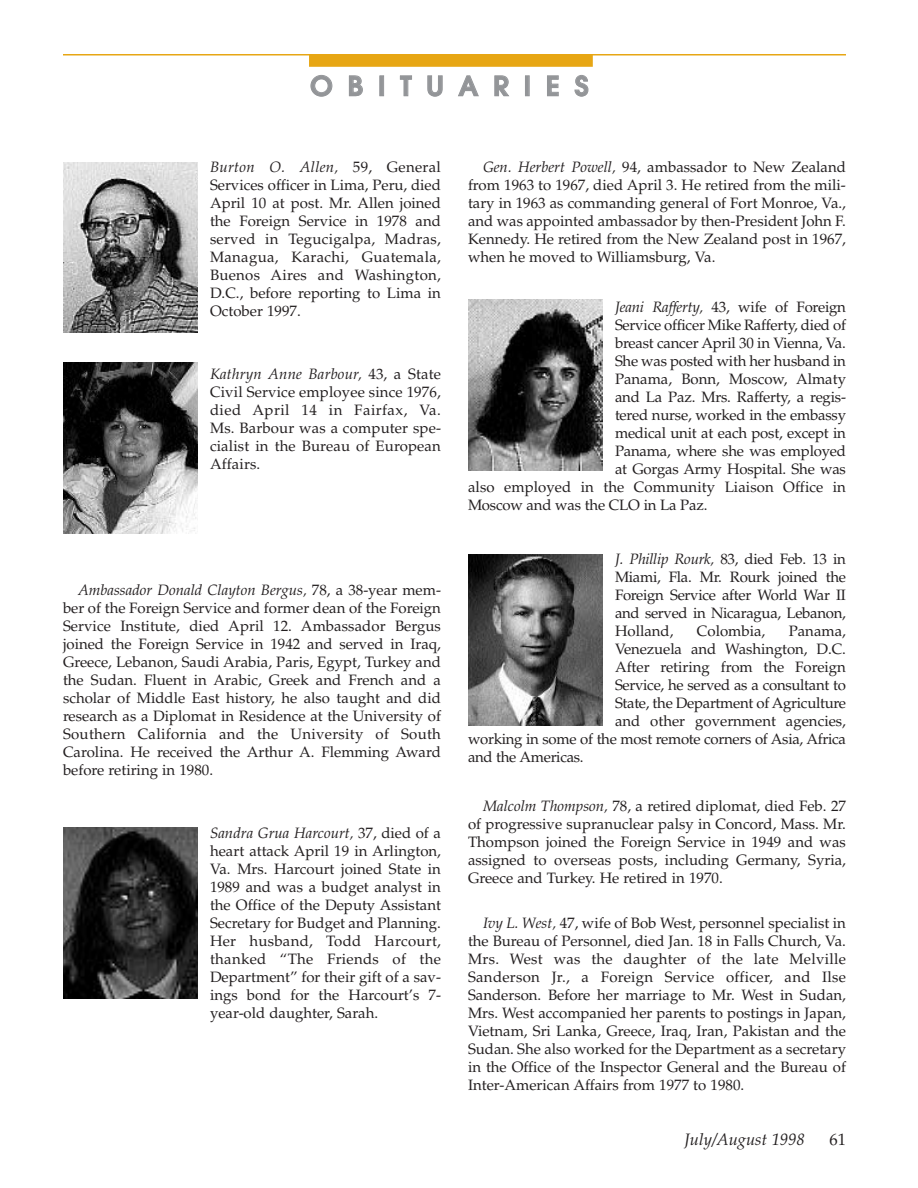
<style>
.page{position:relative;width:918px;height:1188px;background:#fff}
.page>*{position:absolute;margin:0;border:0;box-sizing:border-box;transform-origin:0 0}
.t1{font:600 27px "Avant Garde";letter-spacing:.545em;color:#939598}
.t2{font:italic 16.5px "Palatino";color:#231f20}
.t3{font:16.5px "Palatino";color:#231f20}
.t4{font:15px/18px "Palatino";letter-spacing:-.005em;color:#231f20;text-align:justify}
.s1{font-style:italic}
</style>
<div class="page">
<hr style="left:63px;top:54px;width:783px;height:2px;background:#e7a614">
<div style="left:309px;top:55px;width:284px;height:12px;background:#e7a614"></div>
<img style="left:63px;top:827px;width:135px;height:171px">
<img style="left:64px;top:162px;width:134px;height:171px">
<img style="left:63px;top:363px;width:135px;height:171px">
<img style="left:468px;top:554px;width:135px;height:171px">
<img style="left:468px;top:300px;width:135px;height:171px">
<h1 class="t1" style="left:310px;top:76px;width:280px">OBITUARIES</h1>
<p class="t4" style="left:210px;top:160px;width:233px"><span class="s1">Burton O. Allen,</span> 59, General Services officer in Lima, Peru, died April 10 at post. Mr. Allen joined the Foreign Service in 1978 and served in Tegucigalpa, Madras, Managua, Karachi, Guatemala, Buenos Aires and Washington, D.C., before reporting to Lima in October 1997.</p>
<p class="t4" style="left:210px;top:367px;width:233px"><span class="s1">Kathryn Anne Barbour,</span> 43, a State Civil Service employee since 1976, died April 14 in Fairfax, Va.<br>Ms. Barbour was a computer spe&shy;cialist in the Bureau of European Affairs.</p>
<p class="t4" style="left:63px;top:583px;width:380px;text-indent:15px"><span class="s1">Ambassador Donald Clayton Bergus,</span> 78, a 38-year mem&shy;ber of the Foreign Service and former dean of the Foreign Service Institute, died April 12. Ambassador Bergus joined the Foreign Service in 1942 and served in Iraq, Greece, Lebanon, Saudi Arabia, Paris, Egypt, Turkey and the Sudan. Fluent in Arabic, Greek and French and a scholar of Middle East history, he also taught and did research as a Diplomat in Residence at the University of Southern California and the University of South Carolina. He received the Arthur A. Flemming Award before retiring in 1980.</p>
<p class="t4" style="left:210px;top:826px;width:233px"><span class="s1">Sandra Grua Harcourt,</span> 37, died of a heart attack April 19 in Arlington, Va. Mrs. Harcourt joined State in 1989 and was a budget analyst in the Office of the Deputy Assistant Secretary for Budget and Planning.<br>Her husband, Todd Harcourt, thanked “The Friends of the Department” for their gift of a sav&shy;ings bond for the Harcourt’s 7- year-old daughter, Sarah.</p>
<p class="t4" style="left:468px;top:160px;width:380px;text-indent:15px"><span class="s1">Gen. Herbert Powell,</span> 94, ambassador to New Zealand from 1963 to 1967, died April 3. He retired from the mili&shy;tary in 1963 as commanding general of Fort Monroe, Va., and was appointed ambassador by then-President John F.<br>Kennedy. He retired from the New Zealand post in 1967, when he moved to Williamsburg, Va.</p>
<p class="t4" style="left:615px;top:300px;width:233px"><span class="s1">Jeani Rafferty,</span> 43, wife of Foreign</p>
<p class="t4" style="left:615px;top:318px;width:233px">Service officer Mike Rafferty, died of</p>
<p class="t4" style="left:615px;top:336px;width:233px">breast cancer April 30 in Vienna, Va.</p>
<p class="t4" style="left:615px;top:354px;width:233px">She was posted with her husband in</p>
<p class="t4" style="left:615px;top:372px;width:233px">Panama, Bonn, Moscow, Almaty</p>
<p class="t4" style="left:615px;top:390px;width:233px">and La Paz. Mrs. Rafferty, a regis-</p>
<p class="t4" style="left:615px;top:408px;width:233px">tered nurse, worked in the embassy</p>
<p class="t4" style="left:615px;top:426px;width:233px">medical unit at each post, except in</p>
<p class="t4" style="left:615px;top:444px;width:233px">Panama, where she was employed</p>
<p class="t4" style="left:615px;top:462px;width:233px">at Gorgas Army Hospital. She was</p>
<p class="t4" style="left:468px;top:480px;width:380px">also employed in the Community Liaison Office in</p>
<p class="t4" style="left:468px;top:498px;width:241px">Moscow and was the CLO in La Paz.</p>
<p class="t4" style="left:615px;top:552px;width:233px"><span class="s1">J. Phillip Rourk,</span> 83, died Feb. 13 in Miami, Fla. Mr. Rourk joined the Foreign Service after World War II and served in Nicaragua, Lebanon, Holland,</p>
<p class="t4" style="left:697px;top:624px;width:70px">Colombia,</p>
<p class="t4" style="left:789px;top:624px;width:59px">Panama,</p>
<p class="t4" style="left:615px;top:642px;width:233px">Venezuela and Washington, D.C.</p>
<p class="t4" style="left:615px;top:660px;width:232px">After retiring from the Foreign</p>
<p class="t4" style="left:615px;top:678px;width:233px">Service, he served as a consultant to</p>
<p class="t4" style="left:615px;top:696px;width:233px">State, the Department of Agriculture</p>
<p class="t4" style="left:615px;top:714px;width:233px">and other government agencies,</p>
<p class="t4" style="left:468px;top:732px;width:380px">working in some of the most remote corners of Asia, Africa</p>
<p class="t4" style="left:468px;top:750px;width:117px">and the Americas.</p>
<p class="t4" style="left:468px;top:799px;width:380px;text-indent:15px"><span class="s1">Malcolm Thompson,</span> 78, a retired diplomat, died Feb. 27 of progressive supranuclear palsy in Concord, Mass. Mr.<br>Thompson joined the Foreign Service in 1949 and was assigned to overseas posts, including Germany, Syria, Greece and Turkey. He retired in 1970.</p>
<p class="t4" style="left:468px;top:916px;width:380px;text-indent:15px"><span class="s1">Ivy L. West,</span> 47, wife of Bob West, personnel specialist in the Bureau of Personnel, died Jan. 18 in Falls Church, Va.<br>Mrs. West was the daughter of the late Melville Sanderson Jr., a Foreign Service officer, and Ilse Sanderson. Before her marriage to Mr. West in Sudan, Mrs. West accompanied her parents to postings in Japan, Vietnam, Sri Lanka, Greece, Iraq, Iran, Pakistan and the Sudan. She also worked for the Department as a secretary in the Office of the Inspector General and the Bureau of Inter-American Affairs from 1977 to 1980.</p>
<p class="t2" style="left:684px;top:1133px;width:122px">July/August 1998</p>
<p class="t3" style="left:829px;top:1133px;width:18px">61</p>
</div>
